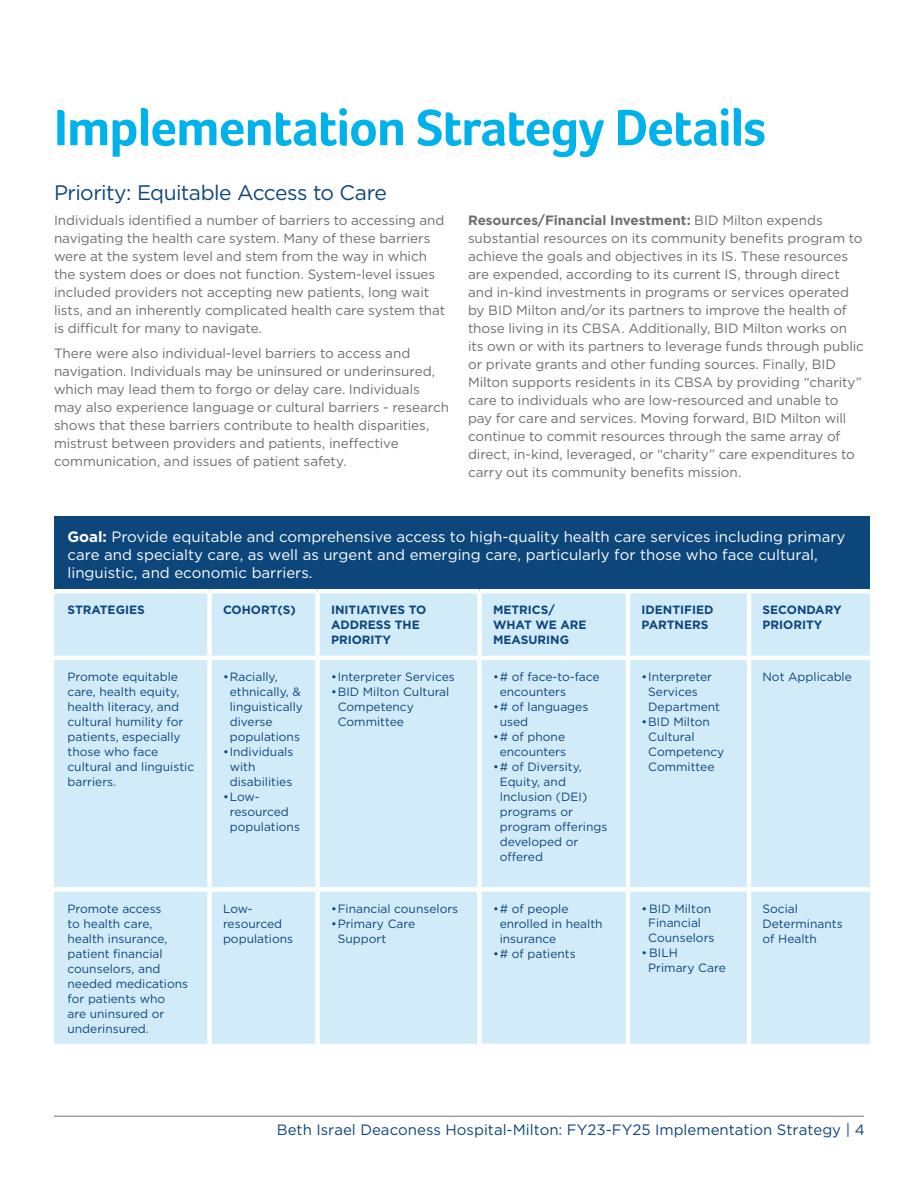
<style>
.page{position:relative;width:918px;height:1188px;background:#fff}
.page>*{position:absolute;margin:0;border:0;box-sizing:border-box;transform-origin:0 0}
.t1{font:700 52.5px "Foco";letter-spacing:-.02em;color:#00b2eb}
.t2{font:21px "Gotham";letter-spacing:-.025em;color:#0d467b}
.t3{font:15px/17.9px "Gotham";color:#fff}
.t4{font:15px "Gotham";color:#0d467b}
.t5{font:13.5px/18px "Gotham";letter-spacing:-.005em;color:#6c6d70}
.t6{font:12px/15px "Gotham";color:#0d467b}
.t7{font:700 12px/15px "Gotham";color:#0d467b}
.s1{font-weight:700}
</style>
<div class="page">
<hr style="left:54px;top:1116px;width:810px;height:1px;background:#6c6d70">
<div style="left:54px;top:516px;width:816px;height:75px;background:#0d467b"></div>
<div style="left:54px;top:593px;width:816px;height:451px;background:#d1ebf9"></div>
<div style="left:207px;top:593px;width:5px;height:63px;background:#fff"></div>
<div style="left:315px;top:593px;width:5px;height:63px;background:#fff"></div>
<div style="left:477px;top:593px;width:5px;height:63px;background:#fff"></div>
<hr style="left:626px;top:593px;width:4px;height:63px;background:#fff">
<hr style="left:747px;top:593px;width:4px;height:63px;background:#fff">
<div style="left:207px;top:660px;width:5px;height:227px;background:#fff"></div>
<div style="left:315px;top:660px;width:5px;height:227px;background:#fff"></div>
<div style="left:477px;top:660px;width:5px;height:227px;background:#fff"></div>
<hr style="left:626px;top:660px;width:4px;height:227px;background:#fff">
<hr style="left:747px;top:660px;width:4px;height:227px;background:#fff">
<div style="left:207px;top:892px;width:5px;height:152px;background:#fff"></div>
<div style="left:315px;top:892px;width:5px;height:152px;background:#fff"></div>
<div style="left:477px;top:892px;width:5px;height:152px;background:#fff"></div>
<hr style="left:626px;top:892px;width:4px;height:152px;background:#fff">
<hr style="left:747px;top:892px;width:4px;height:152px;background:#fff">
<hr style="left:54px;top:589px;width:156px;height:4px;background:#fff">
<hr style="left:210px;top:589px;width:108px;height:4px;background:#fff">
<hr style="left:318px;top:589px;width:162px;height:4px;background:#fff">
<hr style="left:480px;top:589px;width:148px;height:4px;background:#fff">
<hr style="left:628px;top:589px;width:121px;height:4px;background:#fff">
<hr style="left:749px;top:589px;width:121px;height:4px;background:#fff">
<hr style="left:54px;top:656px;width:156px;height:4px;background:#fff">
<hr style="left:210px;top:656px;width:108px;height:4px;background:#fff">
<hr style="left:318px;top:656px;width:162px;height:4px;background:#fff">
<hr style="left:480px;top:656px;width:148px;height:4px;background:#fff">
<hr style="left:628px;top:656px;width:121px;height:4px;background:#fff">
<hr style="left:749px;top:656px;width:121px;height:4px;background:#fff">
<div style="left:54px;top:887px;width:156px;height:5px;background:#fff"></div>
<div style="left:210px;top:887px;width:108px;height:5px;background:#fff"></div>
<div style="left:318px;top:887px;width:162px;height:5px;background:#fff"></div>
<div style="left:480px;top:887px;width:148px;height:5px;background:#fff"></div>
<div style="left:628px;top:887px;width:121px;height:5px;background:#fff"></div>
<div style="left:749px;top:887px;width:121px;height:5px;background:#fff"></div>
<h1 class="t1" style="left:54px;top:97px;width:714px">Implementation Strategy Details</h1>
<h2 class="t2" style="left:54px;top:180px;width:334px">Priority: Equitable Access to Care</h2>
<p class="t5" style="left:54px;top:211px;width:393px">Individuals identified a number of barriers to accessing and navigating the health care system. Many of these barriers were at the system level and stem from the way in which the system does or does not function. System-level issues included providers not accepting new patients, long wait lists, and an inherently complicated health care system that is difficult for many to navigate.</p>
<p class="t5" style="left:54px;top:344px;width:397px">There were also individual-level barriers to access and navigation. Individuals may be uninsured or underinsured, which may lead them to forgo or delay care. Individuals may also experience language or cultural barriers - research shows that these barriers contribute to health disparities, mistrust between providers and patients, ineffective communication, and issues of patient safety.</p>
<p class="t5" style="left:468px;top:211px;width:397px"><span class="s1">Resources/Financial Investment:</span> BID Milton expends substantial resources on its community benefits program to achieve the goals and objectives in its IS. These resources are expended, according to its current IS, through direct and in-kind investments in programs or services operated by BID Milton and/or its partners to improve the health of those living in its CBSA. Additionally, BID Milton works on its own or with its partners to leverage funds through public or private grants and other funding sources. Finally, BID Milton supports residents in its CBSA by providing “charity” care to individuals who are low-resourced and unable to pay for care and services. Moving forward, BID Milton will continue to commit resources through the same array of direct, in-kind, leveraged, or “charity” care expenditures to carry out its community benefits mission.</p>
<p class="t3" style="left:68px;top:528px;width:779px"><span class="s1">Goal:</span> Provide equitable and comprehensive access to high-quality health care services including primary care and specialty care, as well as urgent and emerging care, particularly for those who face cultural, linguistic, and economic barriers.</p>
<p class="t7" style="left:68px;top:603px;width:79px">STRATEGIES</p>
<p class="t7" style="left:223px;top:603px;width:74px">COHORT(S)</p>
<p class="t7" style="left:331px;top:603px;width:97px">INITIATIVES TO<br>ADDRESS THE<br>PRIORITY</p>
<p class="t7" style="left:493px;top:603px;width:95px">METRICS/<br>WHAT WE ARE<br>MEASURING</p>
<p class="t7" style="left:642px;top:603px;width:74px">IDENTIFIED<br>PARTNERS</p>
<p class="t7" style="left:762px;top:603px;width:81px">SECONDARY<br>PRIORITY</p>
<p class="t6" style="left:68px;top:669px;width:128px">Promote equitable care, health equity, health literacy, and cultural humility for patients, especially those who face cultural and linguistic barriers.</p>
<p class="t6" style="left:230px;top:669px;width:75px;text-indent:-7px">•Racially, ethnically, &amp; linguistically diverse populations</p>
<p class="t6" style="left:500px;top:669px;width:101px;text-indent:-7px">•# of face-to-face encounters</p>
<p class="t6" style="left:500px;top:699px;width:90px;text-indent:-7px">•# of languages used</p>
<p class="t6" style="left:493px;top:729px;width:75px;text-align:center">•# of phone encounters</p>
<p class="t6" style="left:500px;top:759px;width:109px;text-indent:-7px">•# of Diversity,<br>Equity, and<br>Inclusion (DEI) programs or program offerings developed or offered</p>
<p class="t6" style="left:762px;top:669px;width:91px">Not Applicable</p>
<p class="t6" style="left:331px;top:669px;width:125px">•Interpreter Services</p>
<p class="t6" style="left:338px;top:684px;width:113px;text-indent:-7px">•BID Milton Cultural<br>Competency<br>Committee</p>
<p class="t6" style="left:648px;top:669px;width:73px;text-indent:-7px">•Interpreter<br>Services<br>Department</p>
<p class="t6" style="left:648px;top:714px;width:78px;text-indent:-7px">•BID Milton<br>Cultural<br>Competency<br>Committee</p>
<p class="t6" style="left:230px;top:744px;width:65px;text-indent:-7px">•Individuals with disabilities</p>
<p class="t6" style="left:230px;top:789px;width:72px;text-indent:-7px">•Low&shy;resourced populations</p>
<p class="t6" style="left:68px;top:901px;width:122px">Promote access<br>to health care, health insurance, patient financial counselors, and needed medications for patients who<br>are uninsured or underinsured.</p>
<p class="t6" style="left:223px;top:901px;width:72px">Low&shy;resourced populations</p>
<p class="t6" style="left:331px;top:901px;width:129px">•Financial counselors</p>
<p class="t6" style="left:338px;top:916px;width:79px;text-indent:-7px">•Primary Care<br>Support</p>
<p class="t6" style="left:500px;top:901px;width:104px;text-indent:-7px">•# of people enrolled in health insurance</p>
<p class="t6" style="left:493px;top:946px;width:84px">•# of patients</p>
<p class="t6" style="left:642px;top:901px;width:75px;text-align:center">• BID Milton<br>Financial<br>Counselors</p>
<p class="t6" style="left:648px;top:945px;width:79px;text-indent:-7px">• BILH<br>Primary Care</p>
<p class="t6" style="left:762px;top:901px;width:82px">Social<br>Determinants of Health</p>
<p class="t4" style="left:277px;top:1120px;width:589px">Beth Israel Deaconess Hospital-Milton: FY23-FY25 Implementation Strategy | 4</p>
</div>
